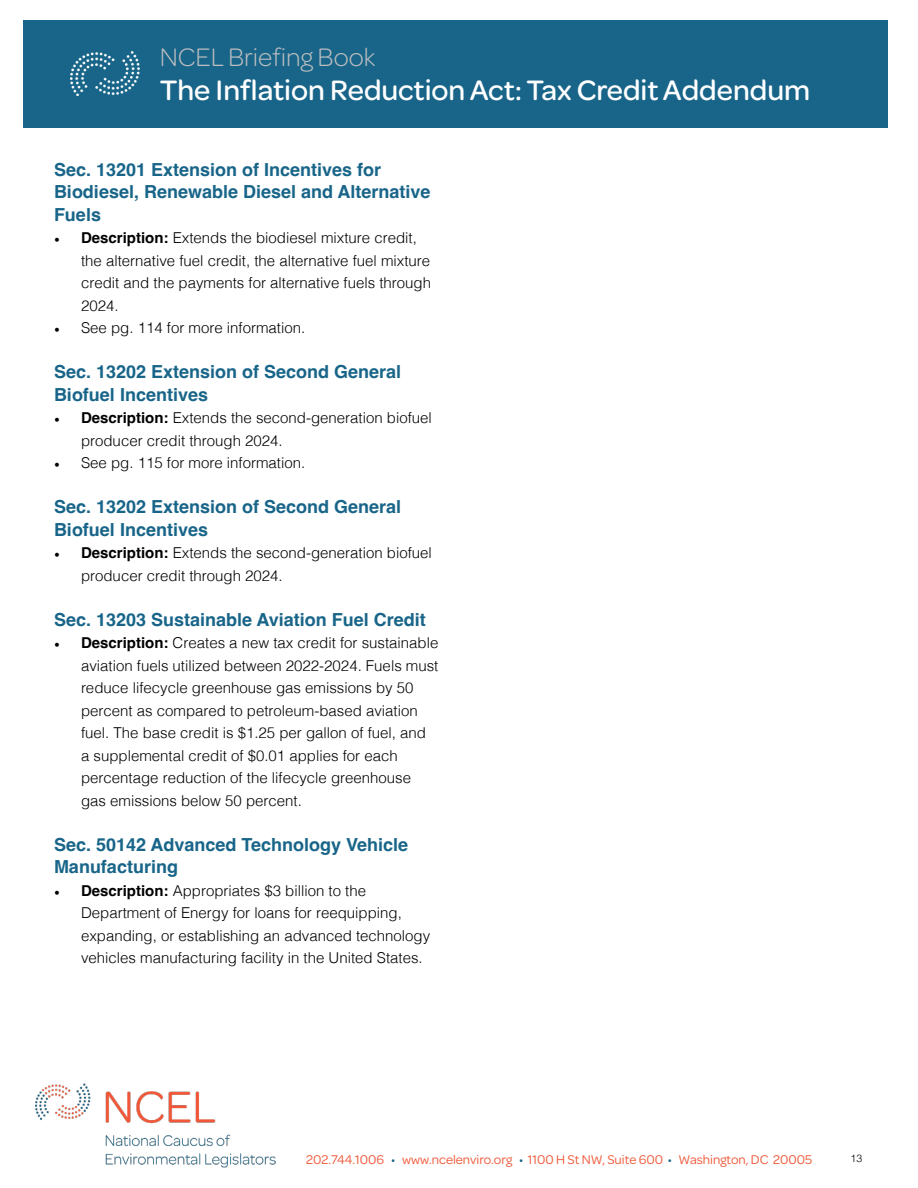
<style>
.page{position:relative;width:918px;height:1188px;background:#fff}
.page>*{position:absolute;margin:0;border:0;box-sizing:border-box;transform-origin:0 0}
.t1{font:500 30px "Omnes";color:#fff}
.t2{font:300 27px "Omnes";color:#bcbec0}
.t3{font:700 18px/22.5px "Helvetica";color:#186589}
.t4{font:300 15px/22.5px "Helvetica";color:#000}
.t5{font:13.5px "Omnes";color:#f15838}
.t6{font:300 10.5px "Helvetica";color:#000}
.s1{font-family:"Minion Pro";font-weight:400}
.s2{font-weight:700}
.s3{color:#186589}
</style>
<div class="page">
<img style="left:36px;top:1083px;width:239px;height:84px">
<div style="left:23px;top:20px;width:731px;height:108px;background:#186589"></div>
<div style="left:736px;top:20px;width:151px;height:108px;background:#186589"></div>
<img style="left:71px;top:51px;width:68px;height:44px">
<h2 class="t2" style="left:160px;top:39px;width:217px">NCEL Briefing Book</h2>
<h1 class="t1" style="left:160px;top:69px;width:652px">The Inflation Reduction Act: Tax Credit Addendum</h1>
<p class="t3" style="left:54px;top:159px;width:378px">Sec. 13201 Extension of Incentives for<br>Biodiesel, Renewable Diesel and Alternative<br>Fuels</p>
<p class="t4" style="left:81px;top:228px;width:352px;text-indent:-27px"><span class="s1">•</span> <span class="s2">Description:</span> Extends the biodiesel mixture credit, the alternative fuel credit, the alternative fuel mixture credit and the payments for alternative fuels through 2024.</p>
<p class="t4" style="left:54px;top:318px;width:253px"><span class="s1">•</span> See pg. 114 for more information.</p>
<p class="t3" style="left:54px;top:362px;width:349px">Sec. 13202 Extension of Second General<br>Biofuel Incentives</p>
<p class="t4" style="left:81px;top:408px;width:352px;text-indent:-27px"><span class="s1">•</span> <span class="s2">Description:</span> Extends the second-generation biofuel producer credit through 2024.</p>
<p class="t4" style="left:54px;top:453px;width:253px"><span class="s1">•</span> See pg. 115 for more information.</p>
<p class="t3" style="left:54px;top:497px;width:349px">Sec. 13202 Extension of Second General<br>Biofuel Incentives</p>
<p class="t4" style="left:81px;top:543px;width:352px;text-indent:-27px"><span class="s1">•</span> <span class="s2">Description:</span> Extends the second-generation biofuel producer credit through 2024.</p>
<p class="t3" style="left:54px;top:609px;width:373px">Sec. 13203 Sustainable Aviation Fuel Credit</p>
<p class="t4" style="left:81px;top:633px;width:359px;text-indent:-27px"><span class="s1">•</span> <span class="s2">Description:</span> Creates a new tax credit for sustainable aviation fuels utilized between 2022-2024. Fuels must reduce lifecycle greenhouse gas emissions by 50 percent as compared to petroleum-based aviation fuel. The base credit is $1.25 per gallon of fuel, and<br>a supplemental credit of $0.01 applies for each percentage reduction of the lifecycle greenhouse gas emissions below 50 percent.</p>
<p class="t3" style="left:54px;top:834px;width:356px">Sec. 50142 Advanced Technology Vehicle<br>Manufacturing</p>
<p class="t4" style="left:81px;top:880px;width:351px;text-indent:-27px"><span class="s1">•</span> <span class="s2">Description:</span> Appropriates $3 billion to the Department of Energy for loans for reequipping, expanding, or establishing an advanced technology vehicles manufacturing facility in the United States.</p>
<p class="t5" style="left:306px;top:1151px;width:508px">202.744.1006 <span class="s3">•</span> www.ncelenviro.org <span class="s3">•</span> 1100 H St NW, Suite 600 <span class="s3">•</span> Washington, DC 20005</p>
<p class="t6" style="left:851px;top:1154px;width:13px">13</p>
</div>
